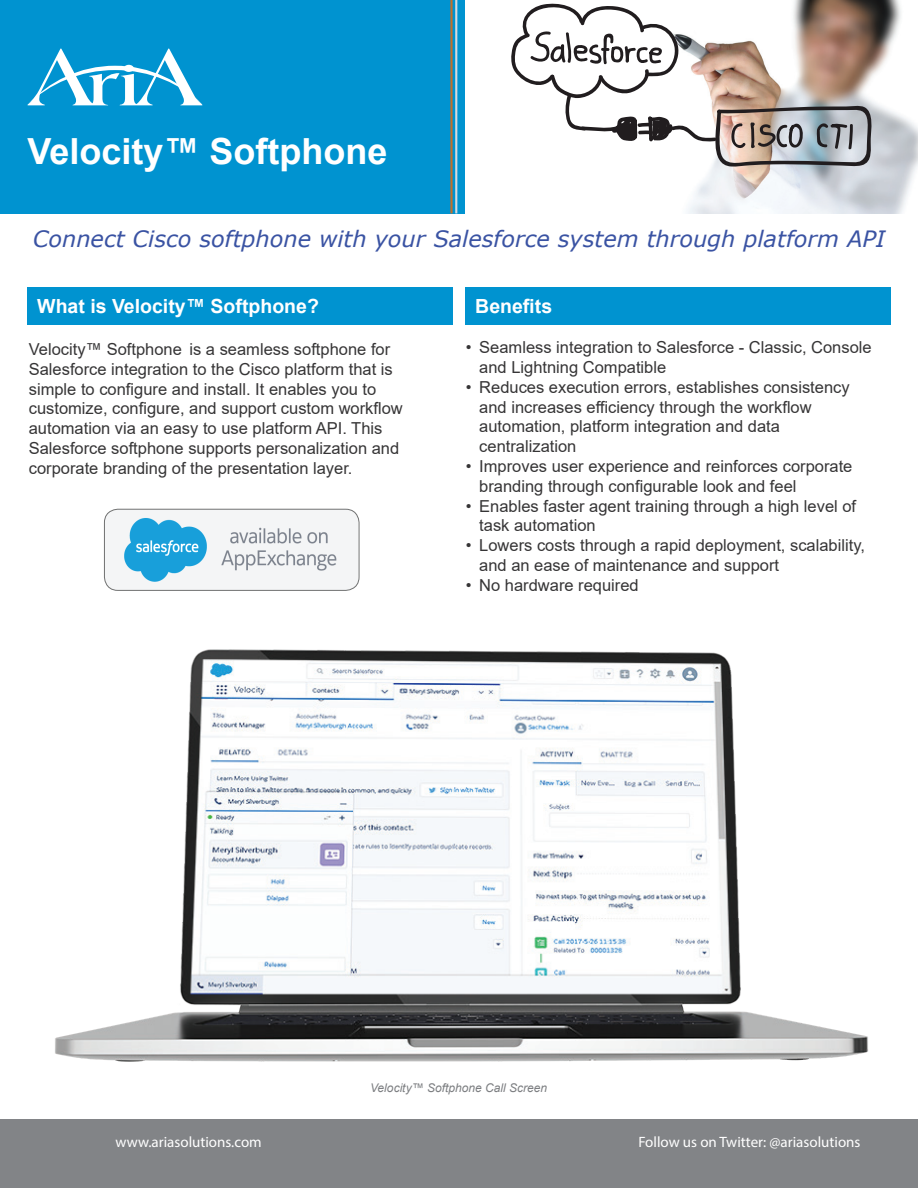
<style>
.page{position:relative;width:918px;height:1188px;background:#fff}
.page>*{position:absolute;margin:0;border:0;box-sizing:border-box;transform-origin:0 0}
.t1{font:700 36px "Arial";color:#fff}
.t2{font:italic 22.5px "Verdana";color:#3a53a3}
.t3{font:700 19.5px "Arial";color:#fff}
.t4{font:16.5px/19.8px "Arial";color:#363536}
.t5{font:15px "Myriad Pro";color:#fff}
.t6{font:italic 12px "Arial";color:#7c7e81}
</style>
<div class="page">
<div style="left:0;top:0;width:465px;height:213px;background:#0093d0"></div>
<div style="left:0;top:1120px;width:918px;height:68px;background:#828487"></div>
<div style="left:466px;top:287px;width:425px;height:38px;background:#0093d0"></div>
<img style="left:20px;top:565px;width:891px;height:555px">
<div style="left:28px;top:287px;width:425px;height:38px;background:#0093d0"></div>
<img style="left:688px;top:0;width:230px;height:213px">
<svg style="left:28px;top:49px;width:174px;height:56px"></svg>
<div style="left:124px;top:65px;width:10px;height:7px;background:#fff;border-radius:50%"></div>
<hr style="left:455px;top:0;width:2px;height:213px;background:#d9dadc">
<hr style="left:450px;top:0;width:3px;height:213px;background:#c36f28">
<svg style="left:511px;top:0;width:363px;height:167px"></svg>
<img style="left:105px;top:509px;width:253px;height:81px">
<div style="left:104px;top:509px;width:255px;height:82px;border:1px solid #707171;border-radius:14px"></div>
<h1 class="t1" style="left:28px;top:126px;width:362px">Velocity™ Softphone</h1>
<h2 class="t2" style="left:33px;top:223px;width:854px">Connect Cisco softphone with your Salesforce system through platform API</h2>
<p class="t3" style="left:37px;top:292px;width:283px">What is Velocity™ Softphone?</p>
<p class="t3" style="left:475px;top:292px;width:78px">Benefits</p>
<p class="t4" style="left:29px;top:339px;width:376px">Velocity™ Softphone is a seamless softphone for Salesforce integration to the Cisco platform that is simple to configure and install. It enables you to customize, configure, and support custom workflow automation via an easy to use platform API. This Salesforce softphone supports personalization and corporate branding of the presentation layer.</p>
<p class="t4" style="left:479px;top:337px;width:394px;text-indent:-13px">• Seamless integration to Salesforce - Classic, Console and Lightning Compatible</p>
<p class="t4" style="left:479px;top:377px;width:372px;text-indent:-13px">• Reduces execution errors, establishes consistency and increases efficiency through the workflow automation, platform integration and data centralization</p>
<p class="t4" style="left:479px;top:456px;width:375px;text-indent:-13px">• Improves user experience and reinforces corporate branding through configurable look and feel</p>
<p class="t4" style="left:479px;top:496px;width:378px;text-indent:-13px">• Enables faster agent training through a high level of task automation</p>
<p class="t4" style="left:479px;top:535px;width:387px;text-indent:-13px">• Lowers costs through a rapid deployment, scalability, and an ease of maintenance and support</p>
<p class="t4" style="left:466px;top:575px;width:175px">• No hardware required</p>
<p class="t6" style="left:370px;top:1080px;width:178px">Velocity™ Softphone Call Screen</p>
<p class="t5" style="left:116px;top:1133px;width:148px">www.ariasolutions.com</p>
<p class="t5" style="left:638px;top:1133px;width:224px">Follow us on Twitter: @ariasolutions</p>
</div>
